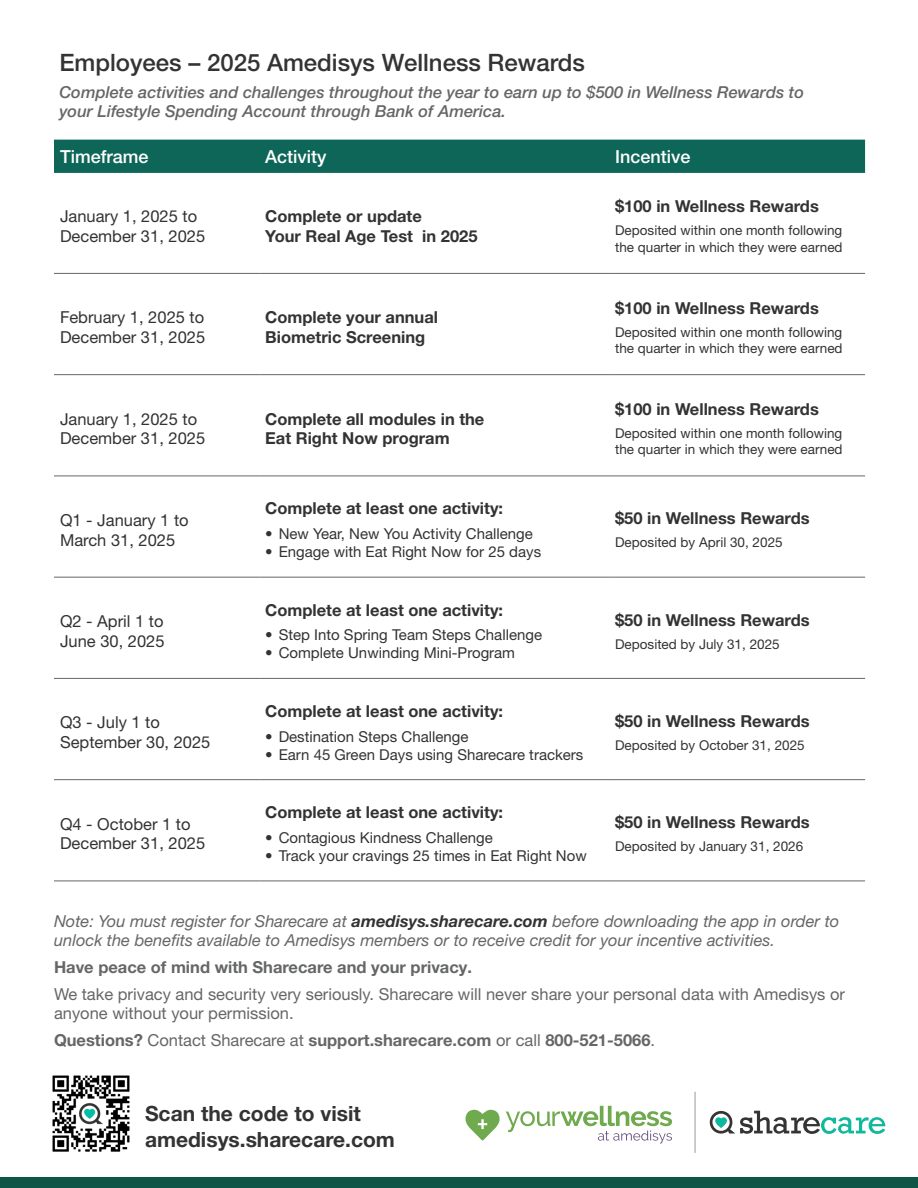
<style>
.page{position:relative;width:918px;height:1188px;background:#fff}
.page>*{position:absolute;margin:0;border:0;box-sizing:border-box;transform-origin:0 0}
.t1{font:500 24px "Helvetica Neue LT Pro";color:#323332}
.t2{font:700 21px/25.2px "Helvetica Neue LT Pro";color:#323332}
.t3{font:500 18px "Helvetica Neue LT Pro";color:#fff}
.t4{font:700 16.5px/19.8px "Helvetica Neue LT Pro";color:#323332}
.t5{font:16.5px/19.8px "Helvetica Neue LT Pro";color:#323332}
.t6{font:italic 16.5px/19.8px "Helvetica Neue LT Pro";color:#656666}
.t7{font:italic 500 16.5px/19.8px "Helvetica Neue LT Pro";color:#656666}
.t8{font:16.5px/19.8px "Helvetica Neue LT Pro";color:#656666}
.t9{font:700 16.5px "Helvetica Neue LT Pro";color:#656666}
.t10{font:15px "Helvetica Neue LT Pro";color:#323332}
.t11{font:13.5px/16.2px "Helvetica Neue LT Pro";color:#323332}
.s1{font-weight:700;color:#343333}
.s2{font-weight:400}
</style>
<div class="page">
<div style="left:0;top:1178px;width:918px;height:10px;background:#0e5547"></div>
<div style="left:54px;top:140px;width:811px;height:33px;background:#0d6658"></div>
<hr style="left:54px;top:273px;width:205px;height:1px;background:#656666">
<hr style="left:259px;top:273px;width:350px;height:1px;background:#656666">
<hr style="left:609px;top:273px;width:256px;height:1px;background:#656666">
<hr style="left:54px;top:374px;width:205px;height:1px;background:#656666">
<hr style="left:259px;top:374px;width:350px;height:1px;background:#656666">
<hr style="left:609px;top:374px;width:256px;height:1px;background:#656666">
<hr style="left:609px;top:476px;width:256px;height:1px;background:#656666">
<hr style="left:609px;top:577px;width:256px;height:1px;background:#656666">
<hr style="left:609px;top:678px;width:256px;height:1px;background:#656666">
<hr style="left:609px;top:779px;width:256px;height:1px;background:#656666">
<hr style="left:54px;top:476px;width:205px;height:1px;background:#656666">
<hr style="left:259px;top:476px;width:350px;height:1px;background:#656666">
<hr style="left:54px;top:577px;width:205px;height:1px;background:#656666">
<hr style="left:259px;top:577px;width:350px;height:1px;background:#656666">
<hr style="left:54px;top:678px;width:205px;height:1px;background:#656666">
<hr style="left:259px;top:678px;width:350px;height:1px;background:#656666">
<hr style="left:54px;top:779px;width:205px;height:1px;background:#656666">
<hr style="left:259px;top:779px;width:350px;height:1px;background:#656666">
<hr style="left:54px;top:881px;width:205px;height:1px;background:#656666">
<hr style="left:259px;top:881px;width:350px;height:1px;background:#656666">
<hr style="left:609px;top:881px;width:256px;height:1px;background:#656666">
<svg style="left:710px;top:1111px;width:175px;height:23px"></svg>
<hr style="left:695px;top:1092px;width:1px;height:61px;background:#989999">
<svg style="left:506px;top:1106px;width:166px;height:38px"></svg>
<svg style="left:466px;top:1110px;width:34px;height:30px"></svg>
<img style="left:52px;top:1075px;width:78px;height:77px">
<p class="t1" style="left:59px;top:48px;width:527px">Employees – 2025 Amedisys Wellness Rewards</p>
<p class="t7" style="left:59px;top:82px;width:746px">Complete activities and challenges throughout the year to earn up to $500 in Wellness Rewards to your Lifestyle Spending Account through Bank of America.</p>
<p class="t3" style="left:60px;top:145px;width:90px">Timeframe</p>
<p class="t3" style="left:265px;top:145px;width:63px">Activity</p>
<p class="t3" style="left:615px;top:145px;width:77px">Incentive</p>
<p class="t5" style="left:60px;top:206px;width:147px">January 1, 2025 to<br>December 31, 2025</p>
<p class="t4" style="left:265px;top:206px;width:214px">Complete or update<br>Your Real Age Test in 2025</p>
<p class="t5" style="left:60px;top:307px;width:147px">February 1, 2025 to<br>December 31, 2025</p>
<p class="t4" style="left:265px;top:307px;width:174px">Complete your annual<br>Biometric Screening</p>
<p class="t5" style="left:60px;top:408px;width:147px">January 1, 2025 to<br>December 31, 2025</p>
<p class="t4" style="left:265px;top:409px;width:221px">Complete all modules in the<br>Eat Right Now program</p>
<p class="t5" style="left:60px;top:510px;width:130px">Q1 - January 1 to<br>March 31, 2025</p>
<p class="t5" style="left:60px;top:611px;width:106px">Q2 - April 1 to<br>June 30, 2025</p>
<p class="t5" style="left:60px;top:712px;width:152px">Q3 - July 1 to<br>September 30, 2025</p>
<p class="t5" style="left:60px;top:813px;width:147px">Q4 - October 1 to<br>December 31, 2025</p>
<p class="t4" style="left:265px;top:498px;width:239px">Complete at least one activity:</p>
<p class="t10" style="left:265px;top:525px;width:269px">• New Year, New You Activity Challenge</p>
<p class="t10" style="left:265px;top:543px;width:278px">• Engage with Eat Right Now for 25 days</p>
<p class="t4" style="left:265px;top:600px;width:239px">Complete at least one activity:</p>
<p class="t10" style="left:265px;top:626px;width:278px">• Step Into Spring Team Steps Challenge</p>
<p class="t10" style="left:265px;top:644px;width:251px">• Complete Unwinding Mini-Program</p>
<p class="t4" style="left:265px;top:701px;width:239px">Complete at least one activity:</p>
<p class="t10" style="left:265px;top:727px;width:205px">• Destination Steps Challenge</p>
<p class="t10" style="left:265px;top:745px;width:320px">• Earn 45 Green Days using Sharecare trackers</p>
<p class="t4" style="left:265px;top:802px;width:239px">Complete at least one activity:</p>
<p class="t10" style="left:265px;top:828px;width:229px">• Contagious Kindness Challenge</p>
<p class="t10" style="left:265px;top:846px;width:323px">• Track your cravings 25 times in Eat Right Now</p>
<p class="t4" style="left:615px;top:196px;width:205px">$100 in Wellness Rewards</p>
<p class="t11" style="left:615px;top:222px;width:229px">Deposited within one month following the quarter in which they were earned</p>
<p class="t4" style="left:615px;top:298px;width:205px">$100 in Wellness Rewards</p>
<p class="t11" style="left:615px;top:323px;width:229px">Deposited within one month following the quarter in which they were earned</p>
<p class="t4" style="left:615px;top:399px;width:205px">$100 in Wellness Rewards</p>
<p class="t11" style="left:615px;top:425px;width:229px">Deposited within one month following the quarter in which they were earned</p>
<p class="t4" style="left:615px;top:508px;width:196px">$50 in Wellness Rewards</p>
<p class="t11" style="left:615px;top:534px;width:169px">Deposited by April 30, 2025</p>
<p class="t4" style="left:615px;top:609px;width:196px">$50 in Wellness Rewards</p>
<p class="t11" style="left:615px;top:635px;width:166px">Deposited by July 31, 2025</p>
<p class="t4" style="left:615px;top:711px;width:196px">$50 in Wellness Rewards</p>
<p class="t11" style="left:615px;top:737px;width:191px">Deposited by October 31, 2025</p>
<p class="t4" style="left:615px;top:812px;width:196px">$50 in Wellness Rewards</p>
<p class="t11" style="left:615px;top:838px;width:190px">Deposited by January 31, 2026</p>
<p class="t6" style="left:54px;top:910px;width:787px">Note: You must register for Sharecare at <span class="s1">amedisys.sharecare.com</span> before downloading the app in order to unlock the benefits available to Amedisys members or to receive credit for your incentive activities.</p>
<p class="t9" style="left:54px;top:957px;width:420px">Have peace of mind with Sharecare and your privacy.</p>
<p class="t8" style="left:54px;top:983px;width:793px">We take privacy and security very seriously. Sharecare will never share your personal data with Amedisys or anyone without your permission.</p>
<p class="t9" style="left:54px;top:1030px;width:603px">Questions? <span class="s2">Contact Sharecare at</span> support.sharecare.com <span class="s2">or call</span> 800-521-5066<span class="s2">.</span></p>
<p class="t2" style="left:145px;top:1101px;width:252px">Scan the code to visit amedisys.sharecare.com</p>
</div>
